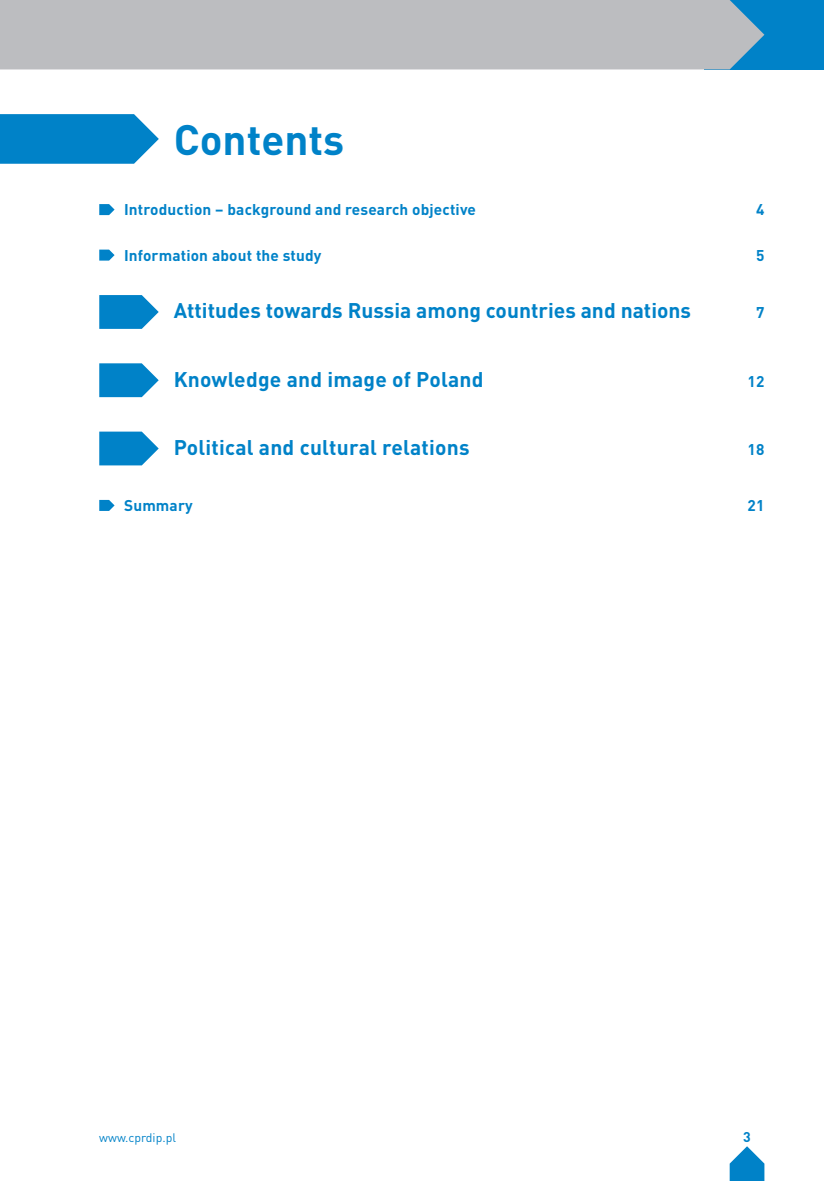
<style>
.page{position:relative;width:824px;height:1181px;background:#fff}
.page>*{position:absolute;margin:0;border:0;box-sizing:border-box;transform-origin:0 0}
.t1{font:700 42px "DIN Pro";color:#0082c8}
.t2{font:700 21px "DIN Pro";color:#0082c8}
.t3{font:700 15.4px "DIN Pro";letter-spacing:.01em;color:#0082c8}
.t4{font:700 14px "DIN Pro";color:#0082c8}
.t5{font:12.25px "DIN Pro";color:#0082c8}
</style>
<div class="page">
<svg style="left:729px;top:1146px;width:35px;height:35px"></svg>
<div style="left:704px;top:0;width:119px;height:69px;background:#0082c8"></div>
<div style="left:0;top:0;width:764px;height:69px;background:#bcbdc0"></div>
<svg style="left:99px;top:204px;width:16px;height:11px"></svg>
<svg style="left:99px;top:250px;width:16px;height:11px"></svg>
<svg style="left:99px;top:295px;width:60px;height:34px;background:#2795d0"></svg>
<svg style="left:99px;top:363px;width:60px;height:34px;background:#2895d0"></svg>
<svg style="left:99px;top:431px;width:60px;height:34px;background:#2996d0"></svg>
<svg style="left:99px;top:500px;width:16px;height:11px"></svg>
<svg style="left:0;top:114px;width:159px;height:50px;background:#158ccc"></svg>
<h1 class="t1" style="left:174px;top:111px;width:172px">Contents</h1>
<p class="t3" style="left:124px;top:199px;width:353px">Introduction – background and research objective</p>
<p class="t3" style="left:756px;top:199px;width:10px">4</p>
<p class="t3" style="left:124px;top:245px;width:199px">Information about the study</p>
<p class="t3" style="left:756px;top:245px;width:10px">5</p>
<p class="t2" style="left:174px;top:296px;width:519px">Attitudes towards Russia among countries and nations</p>
<p class="t3" style="left:756px;top:302px;width:10px">7</p>
<p class="t2" style="left:174px;top:365px;width:311px">Knowledge and image of Poland</p>
<p class="t3" style="left:747px;top:371px;width:18px">12</p>
<p class="t2" style="left:174px;top:433px;width:297px">Political and cultural relations</p>
<p class="t3" style="left:747px;top:439px;width:18px">18</p>
<p class="t3" style="left:124px;top:495px;width:70px">Summary</p>
<p class="t3" style="left:747px;top:495px;width:18px">21</p>
<p class="t5" style="left:99px;top:1129px;width:78px">www.cprdip.pl</p>
<p class="t4" style="left:743px;top:1127px;width:9px">3</p>
</div>
